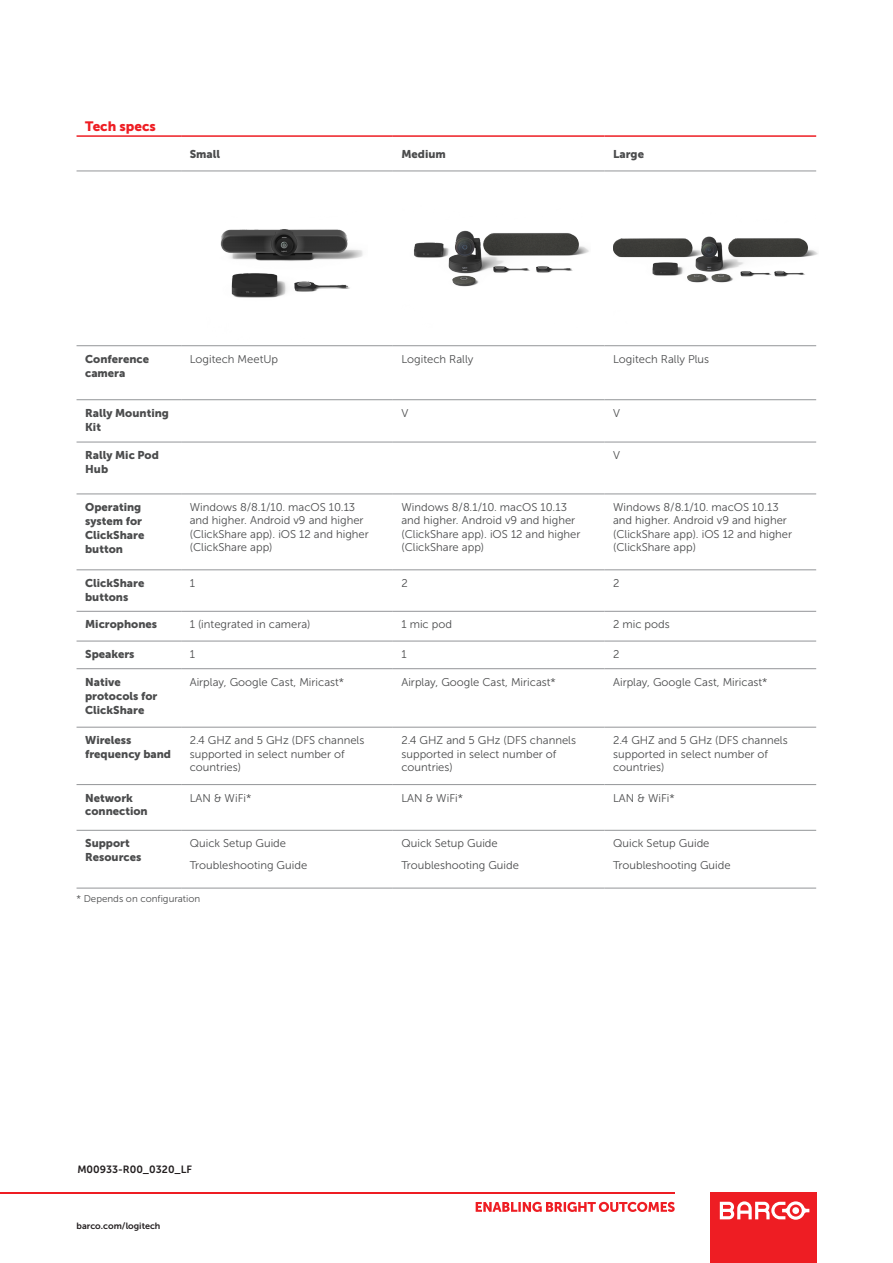
<style>
.page{position:relative;width:893px;height:1263px;background:#fff}
.page>*{position:absolute;margin:0;border:0;box-sizing:border-box;transform-origin:0 0}
.t1{font:13.5px "Museo Sans 900";color:#ee1d23}
.t2{font:11.25px/13.5px "Museo Sans 300";color:#4b4c4d}
.t3{font:11.25px/14.2px "Museo Sans 900";color:#4b4c4d}
.sheet_number{font:10.5px "Museo Sans 700";color:#231f20}
.t4{font:9.75px "Museo Sans 300";color:#4b4c4d}
.footnote{font:9px "Museo Sans 700";color:#231f20}
</style>
<div class="page">
<hr style="left:77px;top:171px;width:104px;height:1px;background:#939598">
<hr style="left:181px;top:171px;width:212px;height:1px;background:#939598">
<hr style="left:393px;top:171px;width:211px;height:1px;background:#939598">
<hr style="left:604px;top:171px;width:212px;height:1px;background:#939598">
<hr style="left:77px;top:345px;width:104px;height:1px;background:#939598">
<hr style="left:181px;top:345px;width:212px;height:1px;background:#939598">
<hr style="left:393px;top:345px;width:211px;height:1px;background:#939598">
<hr style="left:604px;top:345px;width:212px;height:1px;background:#939598">
<hr style="left:77px;top:399px;width:104px;height:1px;background:#939598">
<hr style="left:181px;top:399px;width:212px;height:1px;background:#939598">
<hr style="left:393px;top:399px;width:211px;height:1px;background:#939598">
<hr style="left:604px;top:399px;width:212px;height:1px;background:#939598">
<hr style="left:77px;top:442px;width:104px;height:1px;background:#939598">
<hr style="left:181px;top:442px;width:212px;height:1px;background:#939598">
<hr style="left:393px;top:442px;width:211px;height:1px;background:#939598">
<hr style="left:604px;top:442px;width:212px;height:1px;background:#939598">
<hr style="left:77px;top:494px;width:104px;height:1px;background:#939598">
<hr style="left:181px;top:494px;width:212px;height:1px;background:#939598">
<hr style="left:393px;top:494px;width:211px;height:1px;background:#939598">
<hr style="left:604px;top:494px;width:212px;height:1px;background:#939598">
<hr style="left:77px;top:570px;width:104px;height:1px;background:#939598">
<hr style="left:181px;top:570px;width:212px;height:1px;background:#939598">
<hr style="left:393px;top:570px;width:211px;height:1px;background:#939598">
<hr style="left:604px;top:570px;width:212px;height:1px;background:#939598">
<hr style="left:77px;top:611px;width:104px;height:1px;background:#939598">
<hr style="left:181px;top:611px;width:212px;height:1px;background:#939598">
<hr style="left:393px;top:611px;width:211px;height:1px;background:#939598">
<hr style="left:604px;top:611px;width:212px;height:1px;background:#939598">
<hr style="left:77px;top:641px;width:104px;height:1px;background:#939598">
<hr style="left:181px;top:641px;width:212px;height:1px;background:#939598">
<hr style="left:393px;top:641px;width:211px;height:1px;background:#939598">
<hr style="left:604px;top:641px;width:212px;height:1px;background:#939598">
<hr style="left:77px;top:668px;width:104px;height:1px;background:#939598">
<hr style="left:181px;top:668px;width:212px;height:1px;background:#939598">
<hr style="left:393px;top:668px;width:211px;height:1px;background:#939598">
<hr style="left:604px;top:668px;width:212px;height:1px;background:#939598">
<hr style="left:77px;top:727px;width:104px;height:1px;background:#939598">
<hr style="left:181px;top:727px;width:212px;height:1px;background:#939598">
<hr style="left:393px;top:727px;width:211px;height:1px;background:#939598">
<hr style="left:604px;top:727px;width:212px;height:1px;background:#939598">
<hr style="left:77px;top:784px;width:104px;height:1px;background:#939598">
<hr style="left:181px;top:784px;width:212px;height:1px;background:#939598">
<hr style="left:393px;top:784px;width:211px;height:1px;background:#939598">
<hr style="left:604px;top:784px;width:212px;height:1px;background:#939598">
<hr style="left:77px;top:830px;width:104px;height:1px;background:#939598">
<hr style="left:181px;top:830px;width:212px;height:1px;background:#939598">
<hr style="left:393px;top:830px;width:211px;height:1px;background:#939598">
<hr style="left:604px;top:830px;width:212px;height:1px;background:#939598">
<hr style="left:77px;top:888px;width:104px;height:1px;background:#939598">
<hr style="left:181px;top:888px;width:212px;height:1px;background:#939598">
<hr style="left:393px;top:888px;width:211px;height:1px;background:#939598">
<hr style="left:604px;top:888px;width:212px;height:1px;background:#939598">
<hr style="left:77px;top:135px;width:104px;height:2px;background:#ee1d23">
<hr style="left:181px;top:135px;width:212px;height:2px;background:#ee1d23">
<hr style="left:393px;top:135px;width:211px;height:2px;background:#ee1d23">
<hr style="left:604px;top:135px;width:212px;height:2px;background:#ee1d23">
<img style="left:220px;top:229px;width:143px;height:69px">
<img style="left:414px;top:230px;width:175px;height:57px">
<img style="left:613px;top:236px;width:205px;height:47px">
<svg style="left:476px;top:1202px;width:199px;height:10px"></svg>
<div style="left:710px;top:1192px;width:106px;height:71px;background:#ee1d23"></div>
<svg style="left:720px;top:1201px;width:89px;height:19px"></svg>
<hr style="left:0;top:1192px;width:675px;height:1px;background:#ee1d23">
<p class="t1" style="left:85px;top:118px;width:72px">Tech specs</p>
<p class="t3" style="left:190px;top:147px;width:32px">Small</p>
<p class="t3" style="left:401px;top:147px;width:46px">Medium</p>
<p class="t3" style="left:613px;top:147px;width:32px">Large</p>
<p class="t3" style="left:85px;top:352px;width:65px">Conference camera</p>
<p class="t2" style="left:190px;top:352px;width:90px">Logitech MeetUp</p>
<p class="t2" style="left:401px;top:352px;width:73px">Logitech Rally</p>
<p class="t2" style="left:613px;top:352px;width:98px">Logitech Rally Plus</p>
<p class="t3" style="left:85px;top:406px;width:85px">Rally Mounting<br>Kit</p>
<p class="t2" style="left:401px;top:406px;width:8px">V</p>
<p class="t2" style="left:613px;top:406px;width:8px">V</p>
<p class="t3" style="left:85px;top:448px;width:75px">Rally Mic Pod<br>Hub</p>
<p class="t2" style="left:613px;top:448px;width:8px">V</p>
<p class="t3" style="left:85px;top:500px;width:61px">Operating system for<br>ClickShare button</p>
<p class="t2" style="left:190px;top:500px;width:181px">Windows 8/8.1/10. macOS 10.13 and higher. Android v9 and higher (ClickShare app). iOS 12 and higher (ClickShare app)</p>
<p class="t2" style="left:401px;top:500px;width:181px">Windows 8/8.1/10. macOS 10.13 and higher. Android v9 and higher (ClickShare app). iOS 12 and higher (ClickShare app)</p>
<p class="t2" style="left:613px;top:500px;width:181px">Windows 8/8.1/10. macOS 10.13 and higher. Android v9 and higher (ClickShare app). iOS 12 and higher (ClickShare app)</p>
<p class="t3" style="left:85px;top:576px;width:61px">ClickShare buttons</p>
<p class="t2" style="left:190px;top:576px;width:7px">1</p>
<p class="t2" style="left:401px;top:576px;width:8px">2</p>
<p class="t2" style="left:613px;top:576px;width:8px">2</p>
<p class="t3" style="left:85px;top:617px;width:74px">Microphones</p>
<p class="t2" style="left:190px;top:618px;width:122px">1 (integrated in camera)</p>
<p class="t2" style="left:401px;top:618px;width:52px">1 mic pod</p>
<p class="t2" style="left:613px;top:618px;width:58px">2 mic pods</p>
<p class="t3" style="left:85px;top:647px;width:51px">Speakers</p>
<p class="t2" style="left:190px;top:647px;width:7px">1</p>
<p class="t2" style="left:401px;top:647px;width:7px">1</p>
<p class="t2" style="left:613px;top:647px;width:8px">2</p>
<p class="t3" style="left:85px;top:674px;width:74px">Native protocols for<br>ClickShare</p>
<p class="t2" style="left:190px;top:675px;width:156px">Airplay, Google Cast, Miricast*</p>
<p class="t2" style="left:401px;top:675px;width:156px">Airplay, Google Cast, Miricast*</p>
<p class="t2" style="left:613px;top:675px;width:156px">Airplay, Google Cast, Miricast*</p>
<p class="t3" style="left:85px;top:733px;width:87px">Wireless frequency band</p>
<p class="t2" style="left:190px;top:733px;width:176px">2.4 GHZ and 5 GHz (DFS channels supported in select number of countries)</p>
<p class="t2" style="left:401px;top:733px;width:176px">2.4 GHZ and 5 GHz (DFS channels supported in select number of countries)</p>
<p class="t2" style="left:613px;top:733px;width:176px">2.4 GHZ and 5 GHz (DFS channels supported in select number of countries)</p>
<p class="t3" style="left:85px;top:791px;width:64px;line-height:13.5px">Network connection</p>
<p class="t2" style="left:190px;top:791px;width:63px">LAN &amp; WiFi*</p>
<p class="t2" style="left:401px;top:791px;width:63px">LAN &amp; WiFi*</p>
<p class="t2" style="left:613px;top:791px;width:63px">LAN &amp; WiFi*</p>
<p class="t3" style="left:85px;top:836px;width:58px">Support<br>Resources</p>
<p class="t2" style="left:190px;top:837px;width:98px">Quick Setup Guide</p>
<p class="t2" style="left:190px;top:859px;width:119px">Troubleshooting Guide</p>
<p class="t2" style="left:401px;top:837px;width:98px">Quick Setup Guide</p>
<p class="t2" style="left:401px;top:859px;width:119px">Troubleshooting Guide</p>
<p class="t2" style="left:613px;top:837px;width:98px">Quick Setup Guide</p>
<p class="t2" style="left:613px;top:859px;width:119px">Troubleshooting Guide</p>
<p class="t4" style="left:77px;top:893px;width:125px">* Depends on configuration</p>
<p class="sheet_number" style="left:77px;top:1163px;width:116px">M00933-R00_0320_LF</p>
<p class="footnote" style="left:77px;top:1220px;width:85px">barco.com/logitech</p>
</div>
